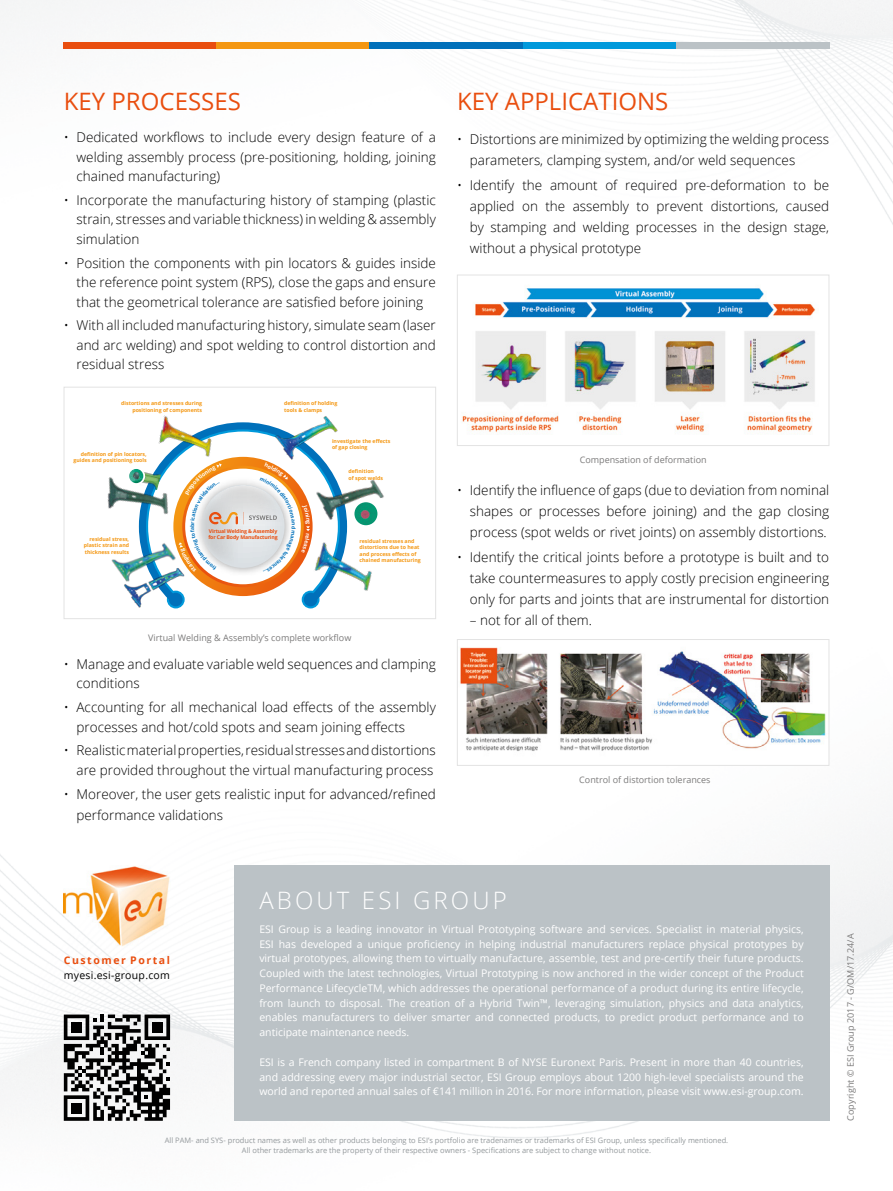
<style>
.page{position:relative;width:893px;height:1191px;background:#fff}
.page>*{position:absolute;margin:0;border:0;box-sizing:border-box;transform-origin:0 0}
.t1{font:24px "Open Sans";color:#e94e0f}
.t2{font:300 24px "Open Sans";letter-spacing:.13em;color:#fff}
.t3{font:300 13.5px/19.5px "Open Sans";color:#000;text-align:justify}
.t4{font:10.5px/14.7px "Open Sans";color:#fff;text-align:justify}
.t5{font:10.5px "Open Sans";letter-spacing:.025em;color:#000}
.t6{font:700 10.5px "Open Sans";letter-spacing:.15em;color:#e94e0f}
.t7{font:9px "Open Sans";color:#7c7b7b}
.t8{font:7.5px/10.5px "Open Sans";color:#94999c;text-align:center}
.t9{font:700 5.25px/6.3px "Open Sans";color:#f49712}
.t10{font:700 5.25px/6.1px "Open Sans";letter-spacing:-.02em;color:#e94e0f}
</style>
<div class="page">
<img style="left:0;top:0;width:893px;height:1139px">
<div style="left:64px;top:43px;width:153px;height:6px;background:#e94e0f"></div>
<div style="left:217px;top:43px;width:153px;height:6px;background:#f49712"></div>
<div style="left:370px;top:43px;width:153px;height:6px;background:#0070ba"></div>
<div style="left:523px;top:43px;width:153px;height:6px;background:#0099db"></div>
<div style="left:676px;top:43px;width:153px;height:6px;background:#bbc2c6"></div>
<div style="left:234px;top:865px;width:595px;height:255px;background:#bbc2c6"></div>
<img style="left:64px;top:865px;width:106px;height:82px">
<svg style="left:64px;top:1014px;width:106px;height:106px"></svg>
<div style="left:64px;top:387px;width:372px;height:232px;background:#fff;border:1px solid #e3e3e3"></div>
<img style="left:459px;top:277px;width:368px;height:167px">
<div style="left:457px;top:275px;width:372px;height:171px;border:1px solid #e3e3e3"></div>
<img style="left:459px;top:641px;width:368px;height:122px">
<div style="left:457px;top:639px;width:372px;height:126px;border:1px solid #e3e3e3"></div>
<img style="left:323px;top:416px;width:8px;height:6px">
<img style="left:347px;top:564px;width:25px;height:27px">
<img style="left:107px;top:477px;width:32px;height:53px">
<img style="left:163px;top:415px;width:6px;height:7px">
<img style="left:125px;top:587px;width:14px;height:21px">
<img style="left:347px;top:479px;width:37px;height:50px">
<img style="left:111px;top:558px;width:28px;height:29px">
<img style="left:354px;top:502px;width:23px;height:23px;border-radius:11px">
<svg style="left:127px;top:467px;width:18px;height:18px"></svg>
<img style="left:129px;top:469px;width:14px;height:14px;border-radius:7px">
<svg style="left:139px;top:422px;width:208px;height:187px"></svg>
<h1 class="t1" style="left:64px;top:85px;width:179px">KEY PROCESSES</h1>
<p class="t3" style="left:77px;top:127px;width:361px;text-indent:-13px">• Dedicated workflows to include every design feature of a welding assembly process (pre-positioning, holding, joining chained manufacturing)</p>
<p class="t3" style="left:77px;top:190px;width:361px;text-indent:-13px">• Incorporate the manufacturing history of stamping (plastic strain, stresses and variable thickness) in welding &amp; assembly simulation</p>
<p class="t3" style="left:77px;top:252px;width:361px;text-indent:-13px">• Position the components with pin locators &amp; guides inside the reference point system (RPS), close the gaps and ensure that the geometrical tolerance are satisfied before joining</p>
<p class="t3" style="left:77px;top:315px;width:361px;text-indent:-13px">• With all included manufacturing history, simulate seam (laser and arc welding) and spot welding to control distortion and residual stress</p>
<p class="t9" style="left:121px;top:400px;width:82px;text-align:right">distortions and stresses during positioning of components</p>
<p class="t9" style="left:74px;top:450px;width:75px;text-align:right">definition of pin locators, guides and positioning tools</p>
<p class="t9" style="left:284px;top:400px;width:55px">definition of holding tools &amp; clamps</p>
<p class="t9" style="left:332px;top:438px;width:60px">investigate the effects of gap closing</p>
<p class="t9" style="left:348px;top:468px;width:36px">definition<br>of spot welds</p>
<p class="t9" style="left:84px;top:536px;width:47px;text-align:justify;text-indent:6px">residual stress, plastic strain and thickness results</p>
<p class="t10" style="left:208px;top:528px;width:71px">Virtual Welding &amp; Assembly for Car Body Manufacturing</p>
<p class="t9" style="left:359px;top:538px;width:63px">residual stresses and distortions due to heat and process effects of chained manufacturing</p>
<p class="t7" style="left:148px;top:631px;width:205px">Virtual Welding &amp; Assembly’s complete workflow</p>
<p class="t3" style="left:77px;top:654px;width:361px;text-indent:-13px">• Manage and evaluate variable weld sequences and clamping conditions</p>
<p class="t3" style="left:77px;top:697px;width:361px;text-indent:-13px">• Accounting for all mechanical load effects of the assembly processes and hot/cold spots and seam joining effects</p>
<p class="t3" style="left:64px;top:740px;width:374px;text-align:right">• Realistic material properties, residual stresses and distortions are provided throughout the virtual manufacturing process</p>
<p class="t3" style="left:77px;top:783px;width:361px;line-height:21px;text-indent:-13px">• Moreover, the user gets realistic input for advanced/refined performance validations</p>
<h1 class="t1" style="left:457px;top:85px;width:213px">KEY APPLICATIONS</h1>
<p class="t3" style="left:470px;top:128px;width:361px;line-height:21px;text-indent:-13px">• Distortions are minimized by optimizing the welding process parameters, clamping system, and/or weld sequences</p>
<p class="t3" style="left:470px;top:174px;width:361px;line-height:21px;text-indent:-13px">• Identify the amount of required pre-deformation to be applied on the assembly to prevent distortions, caused by stamping and welding processes in the design stage, without a physical prototype</p>
<p class="t7" style="left:580px;top:454px;width:128px">Compensation of deformation</p>
<p class="t3" style="left:470px;top:479px;width:361px;line-height:21px;text-indent:-13px">• Identify the influence of gaps (due to deviation from nominal shapes or processes before joining) and the gap closing process (spot welds or rivet joints) on assembly distortions.</p>
<p class="t3" style="left:470px;top:546px;width:361px;line-height:21px;text-indent:-13px">• Identify the critical joints before a prototype is built and to take countermeasures to apply costly precision engineering only for parts and joints that are instrumental for distortion</p>
<p class="t3" style="left:470px;top:610px;width:124px">– not for all of them.</p>
<p class="t7" style="left:579px;top:773px;width:133px">Control of distortion tolerances</p>
<p class="t6" style="left:64px;top:952px;width:108px">Customer Portal</p>
<p class="t5" style="left:64px;top:968px;width:108px">myesi.esi-group.com</p>
<h1 class="t2" style="left:259px;top:884px;width:249px">ABOUT ESI GROUP</h1>
<p class="t4" style="left:259px;top:921px;width:546px">ESI Group is a leading innovator in Virtual Prototyping software and services. Specialist in material physics, ESI has developed a unique proficiency in helping industrial manufacturers replace physical prototypes by virtual prototypes, allowing them to virtually manufacture, assemble, test and pre-certify their future products.<br>Coupled with the latest technologies, Virtual Prototyping is now anchored in the wider concept of the Product Performance LifecycleTM, which addresses the operational performance of a product during its entire lifecycle, from launch to disposal. The creation of a Hybrid Twin™, leveraging simulation, physics and data analytics, enables manufacturers to deliver smarter and connected products, to predict product performance and to anticipate maintenance needs.</p>
<p class="t4" style="left:259px;top:1054px;width:546px">ESI is a French company listed in compartment B of NYSE Euronext Paris. Present in more than 40 countries, and addressing every major industrial sector, ESI Group employs about 1200 high-level specialists around the world and reported annual sales of €141 million in 2016. For more information, please visit www.esi-group.com.</p>
<p class="t8" style="left:165px;top:1134px;width:565px">All PAM- and SYS- product names as well as other products belonging to ESI’s portfolio are tradenames or trademarks of ESI Group, unless specifically mentioned.<br>All other trademarks are the property of their respective owners - Specifications are subject to change without notice.</p>
<p class="t7" style="left:844px;top:1120px;width:189px;rotate:-90deg">Copyright © ESI Group 2017 - G/OM/17.24/A</p>
</div>
